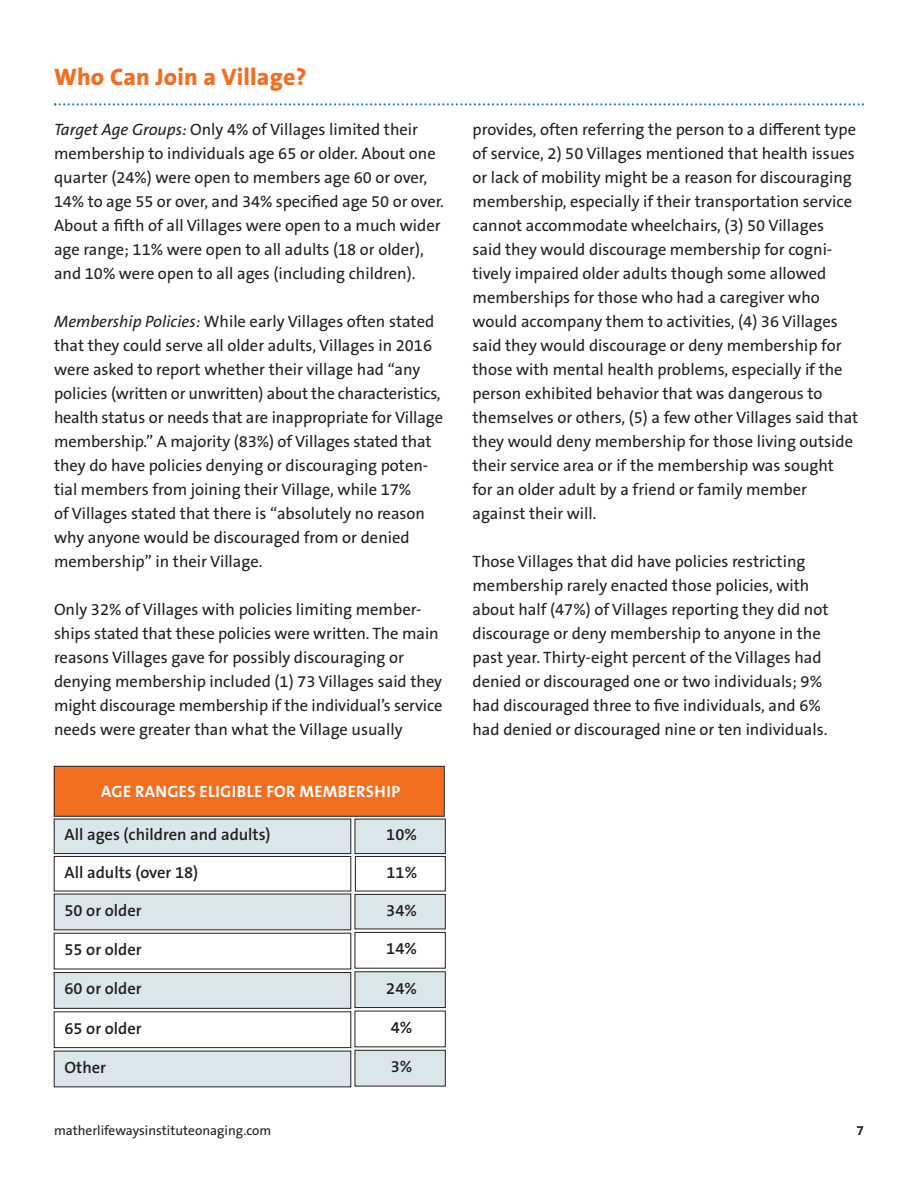
<style>
.page{position:relative;width:918px;height:1188px;background:#fff}
.page>*{position:absolute;margin:0;border:0;box-sizing:border-box;transform-origin:0 0}
.t1{font:800 24px "The Sans B W8";letter-spacing:.01em;color:#f36e21}
.t2{font:16.5px/24px "The Sans B W5 Plain";color:#231f20}
.t3{font:600 16.5px "The Sans B W6";color:#231f20}
.t4{font:700 16.5px "The Sans B W7";letter-spacing:.02em;color:#fff}
.t5{font:13.5px "The Sans B W5 Plain";color:#231f20}
.t6{font:700 13.5px "The Sans B W7";color:#231f20}
.s1{font-style:italic}
</style>
<div class="page">
<svg style="left:54px;top:103px;width:810px;height:3px"></svg>
<div style="left:54px;top:766px;width:390px;height:50px;background:#f36e21"></div>
<div style="left:54px;top:766px;width:390px;height:50px;border:1px solid #231f20"></div>
<div style="left:54px;top:819px;width:297px;height:34px;background:#dbe6ea"></div>
<div style="left:54px;top:819px;width:297px;height:35px;border:1px solid #231f20"></div>
<div style="left:355px;top:819px;width:90px;height:34px;background:#dbe6ea"></div>
<div style="left:355px;top:819px;width:91px;height:35px;border:1px solid #231f20"></div>
<div style="left:54px;top:856px;width:297px;height:35px;border:1px solid #231f20"></div>
<div style="left:355px;top:856px;width:91px;height:35px;border:1px solid #231f20"></div>
<div style="left:355px;top:895px;width:90px;height:34px;background:#dbe6ea"></div>
<div style="left:355px;top:894px;width:91px;height:35px;border:1px solid #231f20"></div>
<div style="left:355px;top:932px;width:91px;height:36px;border:1px solid #231f20"></div>
<div style="left:355px;top:972px;width:90px;height:35px;background:#dbe6ea"></div>
<div style="left:355px;top:972px;width:91px;height:36px;border:1px solid #231f20"></div>
<div style="left:54px;top:894px;width:297px;height:36px;background:#dbe6ea"></div>
<div style="left:54px;top:973px;width:297px;height:35px;background:#dbe6ea"></div>
<div style="left:54px;top:972px;width:297px;height:37px;border:1px solid #231f20"></div>
<div style="left:54px;top:1012px;width:297px;height:36px;border:1px solid #231f20"></div>
<div style="left:355px;top:1050px;width:90px;height:36px;background:#dbe6ea"></div>
<div style="left:355px;top:1050px;width:91px;height:36px;border:1px solid #231f20"></div>
<div style="left:54px;top:1051px;width:297px;height:36px;background:#dbe6ea"></div>
<h1 class="t1" style="left:54px;top:68px;width:254px">Who Can Join a Village?</h1>
<p class="t2" style="left:54px;top:119px;width:392px"><span class="s1">Target Age Groups:</span> Only 4% of Villages limited their membership to individuals age 65 or older. About one quarter (24%) were open to members age 60 or over, 14% to age 55 or over, and 34% specified age 50 or over.<br>About a fifth of all Villages were open to a much wider age range; 11% were open to all adults (18 or older), and 10% were open to all ages (including children).</p>
<p class="t2" style="left:54px;top:311px;width:391px"><span class="s1">Membership Policies:</span> While early Villages often stated that they could serve all older adults, Villages in 2016 were asked to report whether their village had “any policies (written or unwritten) about the characteristics, health status or needs that are inappropriate for Village membership.” A majority (83%) of Villages stated that they do have policies denying or discouraging poten&shy;tial members from joining their Village, while 17%<br>of Villages stated that there is “absolutely no reason why anyone would be discouraged from or denied membership” in their Village.</p>
<p class="t2" style="left:54px;top:599px;width:390px">Only 32% of Villages with policies limiting member&shy;ships stated that these policies were written. The main reasons Villages gave for possibly discouraging or denying membership included (1) 73 Villages said they might discourage membership if the individual’s service needs were greater than what the Village usually</p>
<p class="t4" style="left:101px;top:785px;width:300px">AGE RANGES ElIGIBlE FOR MEMBERSHIP</p>
<p class="t3" style="left:65px;top:828px;width:207px">All ages (children and adults)</p>
<p class="t3" style="left:386px;top:828px;width:32px">10%</p>
<p class="t3" style="left:65px;top:866px;width:135px">All adults (over 18)</p>
<p class="t3" style="left:387px;top:866px;width:32px">11%</p>
<p class="t3" style="left:386px;top:904px;width:32px">34%</p>
<p class="t3" style="left:386px;top:942px;width:32px">14%</p>
<p class="t3" style="left:386px;top:982px;width:32px">24%</p>
<p class="t3" style="left:391px;top:1021px;width:23px">4%</p>
<p class="t3" style="left:65px;top:904px;width:79px">50 or older</p>
<p class="t3" style="left:65px;top:943px;width:79px">55 or older</p>
<p class="t3" style="left:65px;top:982px;width:79px">60 or older</p>
<p class="t3" style="left:65px;top:1022px;width:79px">65 or older</p>
<p class="t3" style="left:65px;top:1061px;width:43px">Other</p>
<p class="t3" style="left:391px;top:1060px;width:23px">3%</p>
<p class="t2" style="left:472px;top:119px;width:387px">provides, often referring the person to a different type of service, 2) 50 Villages mentioned that health issues or lack of mobility might be a reason for discouraging membership, especially if their transportation service cannot accommodate wheelchairs, (3) 50 Villages<br>said they would discourage membership for cogni&shy;tively impaired older adults though some allowed memberships for those who had a caregiver who would accompany them to activities, (4) 36 Villages said they would discourage or deny membership for those with mental health problems, especially if the person exhibited behavior that was dangerous to themselves or others, (5) a few other Villages said that they would deny membership for those living outside their service area or if the membership was sought for an older adult by a friend or family member against their will.</p>
<p class="t2" style="left:472px;top:551px;width:357px">Those Villages that did have policies restricting membership rarely enacted those policies, with about half (47%) of Villages reporting they did not discourage or deny membership to anyone in the past year. Thirty-eight percent of the Villages had denied or discouraged one or two individuals; 9% had discouraged three to five individuals, and 6% had denied or discouraged nine or ten individuals.</p>
<p class="t5" style="left:54px;top:1125px;width:219px">matherlifewaysinstituteonaging.com</p>
<p class="t6" style="left:857px;top:1125px;width:9px">7</p>
</div>
